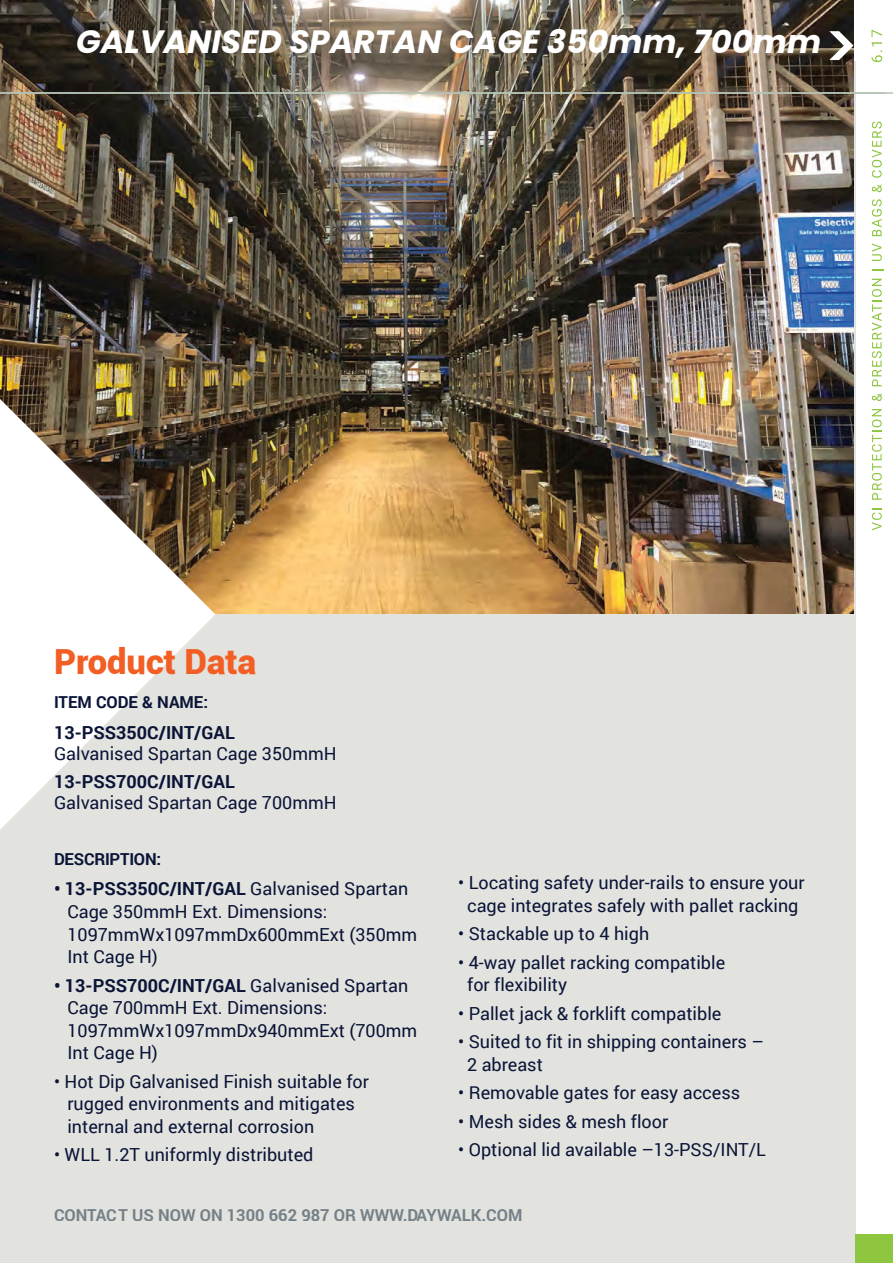
<style>
.page{position:relative;width:893px;height:1263px;background:#fff}
.page>*{position:absolute;margin:0;border:0;box-sizing:border-box;transform-origin:0 0}
.t1{font:900 34.65px "Roboto";color:#f25e23}
.t2{font:italic 700 32.25px "Poppins";color:#fff}
.t3{font:18px/22.5px "Roboto";color:#0a1437}
.t4{font:700 18px "Roboto";color:#0a1437}
.t5{font:700 16.5px "Roboto";color:#3c4e5c}
.t6{font:700 16.5px "Roboto";letter-spacing:-.015em;color:#091437}
.s1{font-weight:700}
</style>
<div class="page">
<div style="left:0;top:62px;width:855px;height:1201px;background:#e2e2de"></div>
<img style="left:185px;top:0;width:668px;height:614px">
<div style="left:855px;top:1234px;width:38px;height:29px;background:#8ec640"></div>
<img style="left:0;top:0;width:185px;height:382px">
<hr style="left:0;top:92px;width:893px;height:2px;background:#b4c2b4">
<svg style="left:829px;top:31px;width:24px;height:29px"></svg>
<svg style="left:0;top:382px;width:215px;height:448px"></svg>
<svg style="left:872px;top:508px;width:10px;height:22px"></svg>
<svg style="left:872px;top:409px;width:10px;height:91px"></svg>
<svg style="left:872px;top:393px;width:10px;height:8px"></svg>
<svg style="left:872px;top:279px;width:10px;height:107px"></svg>
<svg style="left:872px;top:244px;width:10px;height:17px"></svg>
<svg style="left:872px;top:199px;width:10px;height:37px"></svg>
<svg style="left:872px;top:184px;width:10px;height:8px"></svg>
<svg style="left:872px;top:122px;width:10px;height:56px"></svg>
<svg style="left:871px;top:30px;width:11px;height:32px"></svg>
<h2 class="t2" style="left:76px;top:23px;width:747px">GALVANISED SPARTAN CAGE 350mm, 700mm</h2>
<h1 class="t1" style="left:54px;top:637px;width:204px">Product Data</h1>
<p class="t6" style="left:54px;top:690px;width:156px">ITEM CODE &amp; NAME:</p>
<p class="t4" style="left:54px;top:719px;width:182px">13-PSS350C/INT/GAL</p>
<p class="t3" style="left:54px;top:742px;width:284px">Galvanised Spartan Cage 350mmH</p>
<p class="t4" style="left:54px;top:769px;width:182px">13-PSS700C/INT/GAL</p>
<p class="t3" style="left:54px;top:791px;width:284px">Galvanised Spartan Cage 700mmH</p>
<p class="t6" style="left:54px;top:847px;width:109px">DESCRIPTION:</p>
<p class="t3" style="left:67px;top:877px;width:351px;text-indent:-13px"><span class="s1">• 13-PSS350C/INT/GAL</span> Galvanised Spartan<br>Cage 350mmH Ext. Dimensions:<br>1097mmWx1097mmDx600mmExt (350mm<br>Int Cage H)</p>
<p class="t3" style="left:67px;top:973px;width:351px;text-indent:-13px"><span class="s1">• 13-PSS700C/INT/GAL</span> Galvanised Spartan<br>Cage 700mmH Ext. Dimensions:<br>1097mmWx1097mmDx940mmExt (700mm<br>Int Cage H)</p>
<p class="t3" style="left:67px;top:1069px;width:303px;text-indent:-13px">• Hot Dip Galvanised Finish suitable for rugged environments and mitigates internal and external corrosion</p>
<p class="t3" style="left:54px;top:1143px;width:261px">• WLL 1.2T uniformly distributed</p>
<p class="t3" style="left:458px;top:871px;width:348px;text-align:center">• Locating safety under-rails to ensure your cage integrates safely with pallet racking</p>
<p class="t3" style="left:458px;top:922px;width:193px">• Stackable up to 4 high</p>
<p class="t3" style="left:467px;top:950px;width:260px;text-indent:-9px">• 4-way pallet racking compatible for flexibility</p>
<p class="t3" style="left:458px;top:1001px;width:265px">• Pallet jack &amp; forklift compatible</p>
<p class="t3" style="left:467px;top:1030px;width:298px;text-indent:-9px">• Suited to fit in shipping containers –<br>2 abreast</p>
<p class="t3" style="left:458px;top:1081px;width:284px">• Removable gates for easy access</p>
<p class="t3" style="left:458px;top:1109px;width:212px">• Mesh sides &amp; mesh floor</p>
<p class="t3" style="left:458px;top:1138px;width:309px">• Optional lid available –13-PSS/INT/L</p>
<p class="t5" style="left:54px;top:1203px;width:470px">CONTACT US NOW ON 1300 662 987 OR WWW.DAYWALK.COM</p>
</div>
